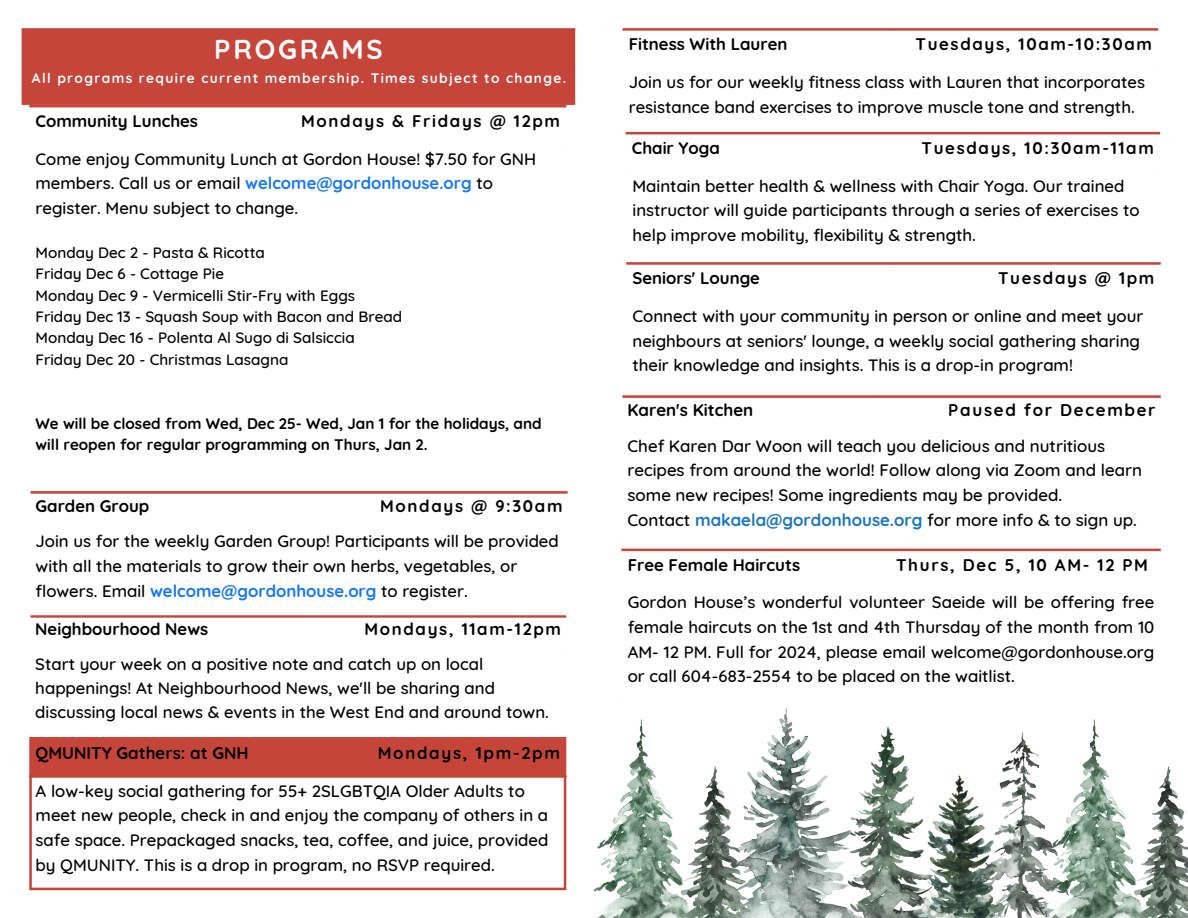
<style>
.page{position:relative;width:1188px;height:918px;background:#fff}
.page>*{position:absolute;margin:0;border:0;box-sizing:border-box;transform-origin:0 0}
.t1{font:700 27.15px "Quicksand";letter-spacing:.1em;color:#fff}
.t2{font:500 16.95px/24.8px "Quicksand";color:#000}
.t3{font:700 16.95px "Quicksand";color:#000}
.t4{font:700 16.95px "Quicksand";letter-spacing:.1em;color:#000}
.t5{font:500 16.8px/24.8px "Quicksand";color:#000}
.t6{font:700 16.8px "Quicksand";letter-spacing:.1em;color:#000}
.t7{font:700 16.8px "Quicksand";color:#000}
.t8{font:500 15.3px "Quicksand";color:#000}
.t9{font:700 15.3px/21.3px "Quicksand";color:#000}
.t10{font:700 13.65px "Quicksand";letter-spacing:.1em;color:#fff}
.s1{font-weight:700;color:#1877f2}
.s2{font-weight:700;color:#1c75bc}
</style>
<div class="page">
<div style="left:23px;top:29px;width:551px;height:75px;background:#c6453b"></div>
<hr style="left:22px;top:31px;width:2px;height:71px;background:#c6453b">
<hr style="left:573px;top:31px;width:2px;height:71px;background:#c6453b">
<hr style="left:22px;top:28px;width:553px;height:3px;background:#c6453b">
<hr style="left:22px;top:102px;width:553px;height:3px;background:#c6453b">
<div style="left:32px;top:739px;width:532px;height:36px;background:#c6453b"></div>
<hr style="left:29px;top:739px;width:3px;height:149px;background:#c6453b">
<hr style="left:285px;top:739px;width:2px;height:36px;background:#c6453b">
<hr style="left:564px;top:739px;width:2px;height:149px;background:#c6453b">
<hr style="left:29px;top:737px;width:537px;height:2px;background:#c6453b">
<hr style="left:29px;top:775px;width:537px;height:3px;background:#c6453b">
<hr style="left:29px;top:888px;width:537px;height:2px;background:#c6453b">
<hr style="left:622px;top:28px;width:536px;height:3px;background:#c6453b">
<hr style="left:29px;top:105px;width:537px;height:2px;background:#c6453b">
<hr style="left:31px;top:615px;width:535px;height:3px;background:#c6453b">
<hr style="left:31px;top:491px;width:537px;height:3px;background:#c6453b">
<svg style="left:628px;top:134px;width:530px;height:1px"></svg>
<hr style="left:892px;top:134px;width:2px;height:36px;background:#fff">
<hr style="left:626px;top:132px;width:534px;height:2px;background:#c6453b">
<hr style="left:626px;top:262px;width:535px;height:3px;background:#c6453b">
<hr style="left:622px;top:395px;width:539px;height:3px;background:#c6453b">
<svg style="left:624px;top:551px;width:534px;height:1px"></svg>
<hr style="left:811px;top:551px;width:3px;height:36px;background:#fff">
<hr style="left:621px;top:549px;width:540px;height:2px;background:#c6453b">
<img style="left:594px;top:710px;width:454px;height:208px">
<img style="left:1048px;top:719px;width:140px;height:199px">
<p class="t1" style="left:214px;top:32px;width:170px">PROGRAMS</p>
<p class="t10" style="left:32px;top:70px;width:536px">All programs require current membership. Times subject to change.</p>
<p class="t7" style="left:36px;top:110px;width:164px">Community Lunches</p>
<p class="t6" style="left:301px;top:110px;width:260px">Mondays &amp; Fridays @ 12pm</p>
<p class="t5" style="left:36px;top:146px;width:502px">Come enjoy Community Lunch at Gordon House! $7.50 for GNH members. Call us or email <span class="s1">welcome@gordonhouse.org</span> to register. Menu subject to change.</p>
<p class="t8" style="left:36px;top:243px;width:231px">Monday Dec 2 - Pasta &amp; Ricotta</p>
<p class="t8" style="left:36px;top:264px;width:190px">Friday Dec 6 - Cottage Pie</p>
<p class="t8" style="left:36px;top:285px;width:321px">Monday Dec 9 - Vermicelli Stir-Fry with Eggs</p>
<p class="t8" style="left:36px;top:307px;width:368px">Friday Dec 13 - Squash Soup with Bacon and Bread</p>
<p class="t8" style="left:36px;top:328px;width:321px">Monday Dec 16 - Polenta Al Sugo di Salsiccia</p>
<p class="t8" style="left:36px;top:349px;width:254px">Friday Dec 20 - Christmas Lasagna</p>
<p class="t9" style="left:36px;top:413px;width:508px">We will be closed from Wed, Dec 25- Wed, Jan 1 for the holidays, and will reopen for regular programming on Thurs, Jan 2.</p>
<p class="t7" style="left:36px;top:495px;width:115px">Garden Group</p>
<p class="t6" style="left:380px;top:495px;width:184px">Mondays @ 9:30am</p>
<p class="t5" style="left:36px;top:529px;width:525px">Join us for the weekly Garden Group! Participants will be provided with all the materials to grow their own herbs, vegetables, or flowers. Email <span class="s1">welcome@gordonhouse.org</span> to register.</p>
<p class="t7" style="left:35px;top:618px;width:174px">Neighbourhood News</p>
<p class="t6" style="left:364px;top:618px;width:198px">Mondays, 11am-12pm</p>
<p class="t5" style="left:35px;top:652px;width:515px;line-height:23.9px">Start your week on a positive note and catch up on local happenings! At Neighbourhood News, we'll be sharing and discussing local news &amp; events in the West End and around town.</p>
<p class="t3" style="left:36px;top:742px;width:215px">QMUNITY Gathers: at GNH</p>
<p class="t4" style="left:378px;top:742px;width:184px">Mondays, 1pm-2pm</p>
<p class="t5" style="left:36px;top:778px;width:514px">A low-key social gathering for 55+ 2SLGBTQIA Older Adults to meet new people, check in and enjoy the company of others in a safe space. Prepackaged snacks, tea, coffee, and juice, provided by QMUNITY. This is a drop in program, no RSVP required.</p>
<p class="t7" style="left:629px;top:33px;width:160px">Fitness With Lauren</p>
<p class="t6" style="left:916px;top:33px;width:238px">Tuesdays, 10am-10:30am</p>
<p class="t5" style="left:629px;top:69px;width:518px">Join us for our weekly fitness class with Lauren that incorporates resistance band exercises to improve muscle tone and strength.</p>
<p class="t7" style="left:632px;top:137px;width:90px">Chair Yoga</p>
<p class="t6" style="left:922px;top:137px;width:234px">Tuesdays, 10:30am-11am</p>
<p class="t5" style="left:633px;top:173px;width:509px">Maintain better health &amp; wellness with Chair Yoga. Our trained instructor will guide participants through a series of exercises to help improve mobility, flexibility &amp; strength.</p>
<p class="t7" style="left:633px;top:267px;width:129px">Seniors' Lounge</p>
<p class="t6" style="left:998px;top:267px;width:158px">Tuesdays @ 1pm</p>
<p class="t5" style="left:633px;top:303px;width:512px">Connect with your community in person or online and meet your neighbours at seniors' lounge, a weekly social gathering sharing their knowledge and insights. This is a drop-in program!</p>
<p class="t3" style="left:628px;top:399px;width:127px">Karen's Kitchen</p>
<p class="t4" style="left:948px;top:399px;width:209px">Paused for December</p>
<p class="t2" style="left:628px;top:433px;width:516px">Chef Karen Dar Woon will teach you delicious and nutritious recipes from around the world! Follow along via Zoom and learn some new recipes! Some ingredients may be provided.</p>
<p class="t2" style="left:628px;top:507px;width:511px">Contact <span class="s2">makaela@gordonhouse.org</span> for more info &amp; to sign up.</p>
<p class="t7" style="left:628px;top:554px;width:174px">Free Female Haircuts</p>
<p class="t6" style="left:896px;top:554px;width:253px">Thurs, Dec 5, 10 AM- 12 PM</p>
<p class="t5" style="left:628px;top:590px;width:528px;text-align:justify">Gordon House’s wonderful volunteer Saeide will be offering free female haircuts on the 1st and 4th Thursday of the month from 10<br>AM- 12 PM. Full for 2024, please email welcome@gordonhouse.org or call 604-683-2554 to be placed on the waitlist.</p>
</div>
